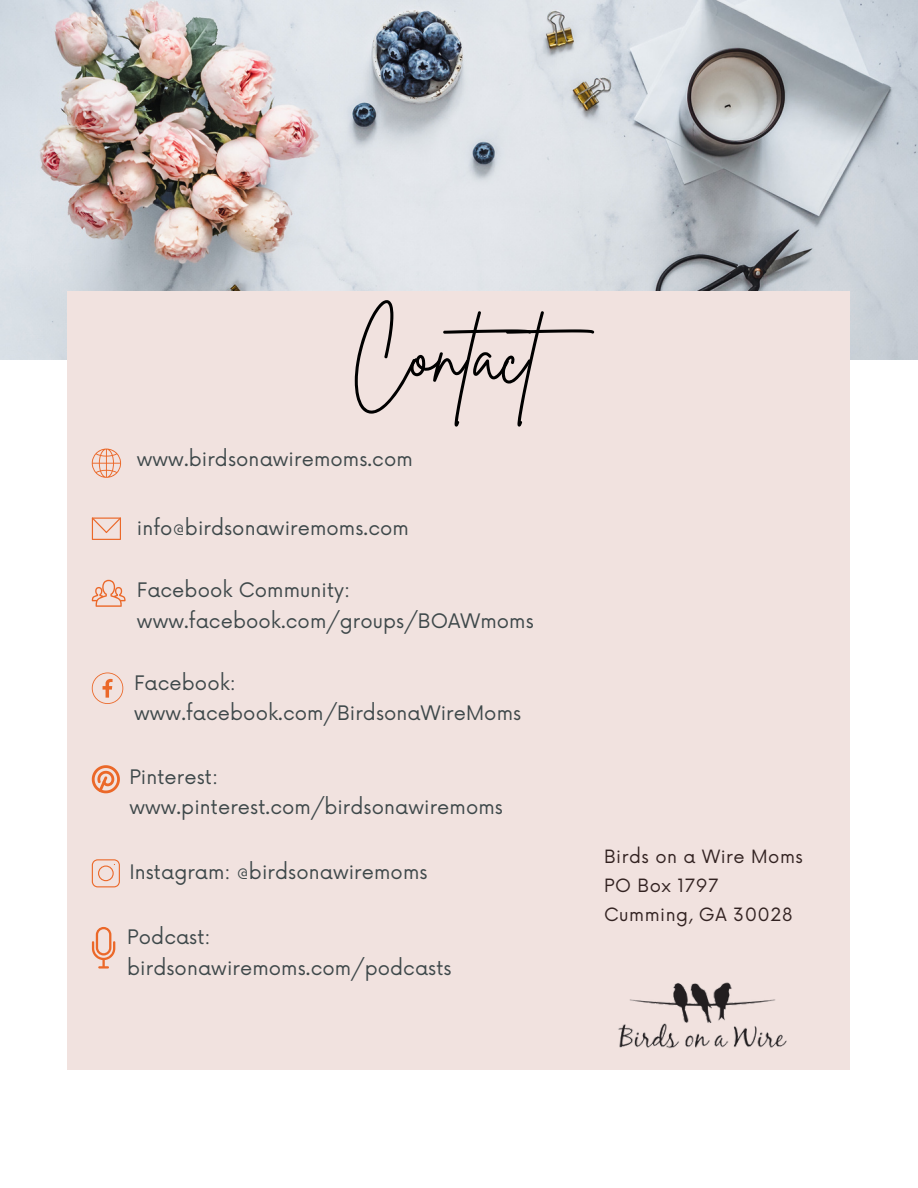
<style>
.page{position:relative;width:918px;height:1188px;background:#fff}
.page>*{position:absolute;margin:0;border:0;box-sizing:border-box;transform-origin:0 0}
.t1{font:78.6px "Brittany Signature";color:#000}
.t2{font:19.5px/30.3px "Now";letter-spacing:.005em;color:#3e484a}
.t3{font:17.85px/29.2px "Now";letter-spacing:.03em;color:#332322}
</style>
<div class="page">
<img style="left:0;top:0;width:918px;height:360px">
<div style="left:67px;top:291px;width:783px;height:779px;background:#f1e2df"></div>
<img style="left:618px;top:982px;width:169px;height:67px">
<svg style="left:92px;top:449px;width:29px;height:29px"></svg>
<svg style="left:92px;top:517px;width:29px;height:23px"></svg>
<svg style="left:92px;top:580px;width:34px;height:27px"></svg>
<svg style="left:92px;top:673px;width:31px;height:31px"></svg>
<svg style="left:92px;top:765px;width:28px;height:28px"></svg>
<svg style="left:92px;top:859px;width:28px;height:28px"></svg>
<svg style="left:92px;top:927px;width:23px;height:42px"></svg>
<h1 class="t1" style="left:351px;top:303px;width:266px">Contact</h1>
<p class="t2" style="left:137px;top:445px;width:277px">www.birdsonawiremoms.com</p>
<p class="t2" style="left:137px;top:514px;width:273px">info@birdsonawiremoms.com</p>
<p class="t2" style="left:137px;top:576px;width:398px">Facebook Community: www.facebook.com/groups/BOAWmoms</p>
<p class="t2" style="left:134px;top:669px;width:389px">Facebook: www.facebook.com/BirdsonaWireMoms</p>
<p class="t2" style="left:129px;top:763px;width:375px">Pinterest: www.pinterest.com/birdsonawiremoms</p>
<p class="t2" style="left:129px;top:858px;width:300px">Instagram: @birdsonawiremoms</p>
<p class="t2" style="left:127px;top:923px;width:326px">Podcast: birdsonawiremoms.com/podcasts</p>
<p class="t3" style="left:604px;top:843px;width:200px">Birds on a Wire Moms<br>PO Box 1797<br>Cumming, GA 30028</p>
</div>
